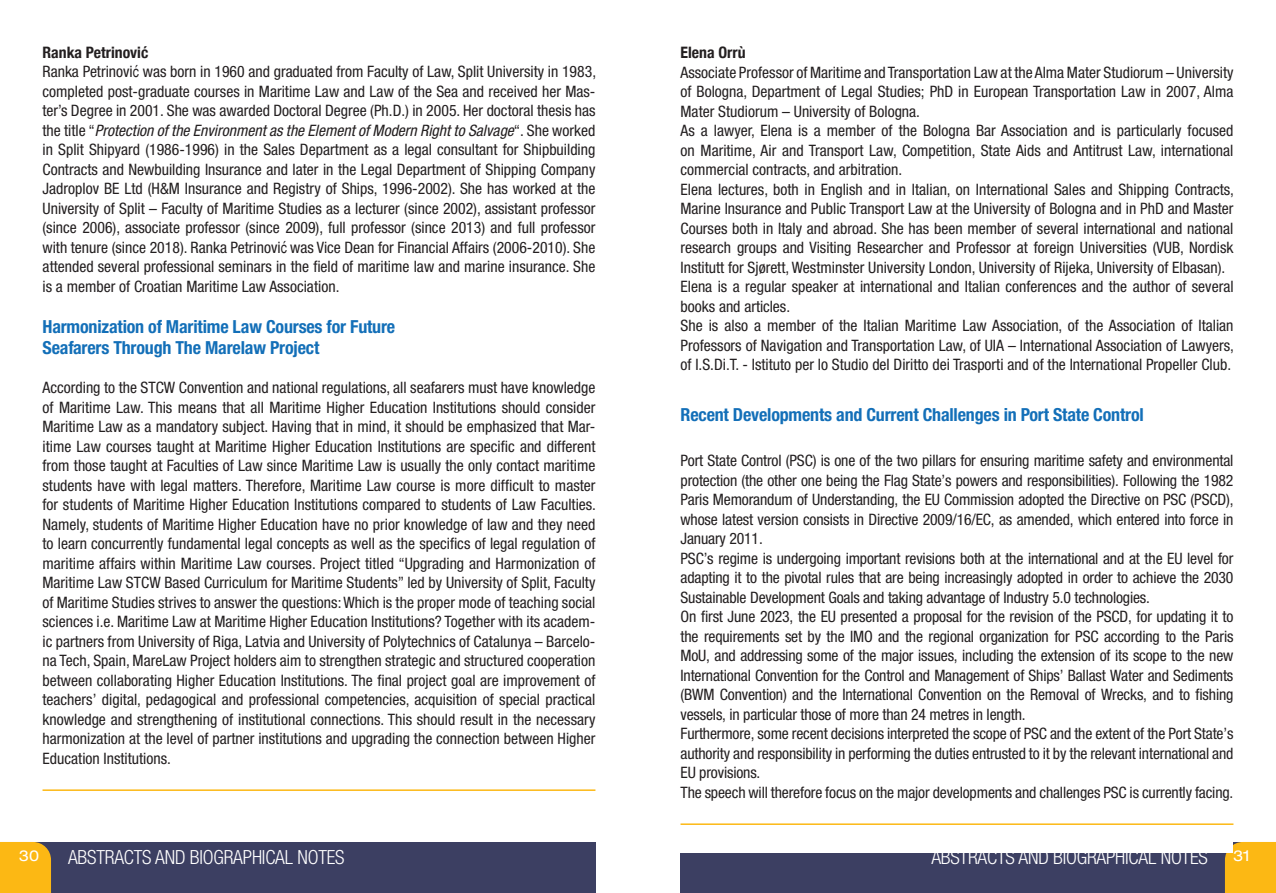
<style>
.page{position:relative;width:1276px;height:893px;background:#fff}
.page>*{position:absolute;margin:0;border:0;box-sizing:border-box;transform-origin:0 0}
.t1{font:300 condensed 19.5px "Helvetica Neue LT Std";letter-spacing:-.01em;color:#fff}
.t2{font:700 condensed 18px "Helvetica Neue LT Std";letter-spacing:-.01em;color:#136fb8}
.Testo_nota_a_piè_di_pagina{font:condensed 15.75px/19.5px "Helvetica Neue LT Std";letter-spacing:-.01em;color:#231f20;text-align:justify}
.Normale{font:condensed 15.75px/19.5px "Helvetica Neue LT Std";color:#231f20;text-align:justify}
.t3{font:700 condensed 15.75px "Helvetica Neue";color:#231f20}
.t4{font:expanded 15px "Helvetica Neue LT Std";color:#fff}
.s1{font-family:"Helvetica Neue";font-stretch:normal}
.s2{font-style:italic}
</style>
<div class="page">
<div style="left:0;top:842px;width:595px;height:51px;background:#3c3f62"></div>
<div style="left:0;top:842px;width:51px;height:51px;background:#fcb814"></div>
<div style="left:680px;top:842px;width:596px;height:51px;background:#3c3f62"></div>
<div style="left:1225px;top:842px;width:51px;height:51px;background:#fcb814"></div>
<hr style="left:43px;top:789px;width:552px;height:2px;background:#fcb814">
<hr style="left:680px;top:823px;width:553px;height:2px;background:#fcb814">
<div style="left:680px;top:833px;width:553px;height:20px;background:#fff"></div>
<p class="t3" style="left:43px;top:39px;width:107px">Ranka Petrinović</p>
<p class="Testo_nota_a_piè_di_pagina" style="left:43px;top:62px;width:555px">Ranka Petrinovi<span class="s1">ć</span> was born in 1960 and graduated from Faculty of Law, Split University in 1983, completed post-graduate courses in Maritime Law and Law of the Sea and received her Mas&shy;ter’s Degree in 2001. She was awarded Doctoral Degree (Ph.D.) in 2005. Her doctoral thesis has the title “<span class="s2">Protection of the Environment as the Element of Modern Right to Salvage</span>“. She worked in Split Shipyard (1986-1996) in the Sales Department as a legal consultant for Shipbuilding Contracts and Newbuilding Insurance and later in the Legal Department of Shipping Company Jadroplov BE Ltd (H&amp;M Insurance and Registry of Ships, 1996-2002). She has worked at the University of Split – Faculty of Maritime Studies as a lecturer (since 2002), assistant professor (since 2006), associate professor (since 2009), full professor (since 2013) and full professor with tenure (since 2018). Ranka Petrinovi<span class="s1">ć</span> was Vice Dean for Financial Affairs (2006-2010). She attended several professional seminars in the field of maritime law and marine insurance. She is a member of Croatian Maritime Law Association.</p>
<p class="t2" style="left:43px;top:315px;width:354px">Harmonization of Maritime Law Courses for Future</p>
<p class="t2" style="left:43px;top:337px;width:278px">Seafarers Through The Marelaw Project</p>
<p class="Testo_nota_a_piè_di_pagina" style="left:43px;top:378px;width:555px">According to the STCW Convention and national regulations, all seafarers must have knowledge of Maritime Law. This means that all Maritime Higher Education Institutions should consider Maritime Law as a mandatory subject. Having that in mind, it should be emphasized that Mar&shy;itime Law courses taught at Maritime Higher Education Institutions are specific and different from those taught at Faculties of Law since Maritime Law is usually the only contact maritime students have with legal matters. Therefore, Maritime Law course is more difficult to master for students of Maritime Higher Education Institutions compared to students of Law Faculties.<br>Namely, students of Maritime Higher Education have no prior knowledge of law and they need to learn concurrently fundamental legal concepts as well as the specifics of legal regulation of maritime affairs within Maritime Law courses. Project titled “Upgrading and Harmonization of Maritime Law STCW Based Curriculum for Maritime Students” led by University of Split, Faculty of Maritime Studies strives to answer the questions: Which is the proper mode of teaching social sciences i.e. Maritime Law at Maritime Higher Education Institutions? Together with its academ&shy;ic partners from University of Riga, Latvia and University of Polytechnics of Catalunya – Barcelo&shy;na Tech, Spain, MareLaw Project holders aim to strengthen strategic and structured cooperation between collaborating Higher Education Institutions. The final project goal are improvement of teachers’ digital, pedagogical and professional competencies, acquisition of special practical knowledge and strengthening of institutional connections. This should result in the necessary harmonization at the level of partner institutions and upgrading the connection between Higher Education Institutions.</p>
<p class="t3" style="left:680px;top:40px;width:67px">Elena Orrù</p>
<p class="Normale" style="left:680px;top:62px;width:554px">Associate Professor of Maritime and Transportation Law at the Alma Mater Studiorum – University of Bologna, Department of Legal Studies; PhD in European Transportation Law in 2007, Alma Mater Studiorum – University of Bologna.</p>
<p class="Normale" style="left:680px;top:121px;width:554px">As a lawyer, Elena is a member of the Bologna Bar Association and is particularly focused on Maritime, Air and Transport Law, Competition, State Aids and Antitrust Law, international commercial contracts, and arbitration.</p>
<p class="Normale" style="left:680px;top:179px;width:555px">Elena lectures, both in English and in Italian, on International Sales and Shipping Contracts, Marine Insurance and Public Transport Law at the University of Bologna and in PhD and Master Courses both in Italy and abroad. She has been member of several international and national research groups and Visiting Researcher and Professor at foreign Universities (VUB, Nordisk Institutt for Sjørett, Westminster University London, University of Rijeka, University of Elbasan).</p>
<p class="Normale" style="left:680px;top:277px;width:554px">Elena is a regular speaker at international and Italian conferences and the author of several books and articles.</p>
<p class="Normale" style="left:680px;top:316px;width:555px">She is also a member of the Italian Maritime Law Association, of the Association of Italian Professors of Navigation and Transportation Law, of UIA – International Association of Lawyers, of I.S.Di.T. - Istituto per lo Studio del Diritto dei Trasporti and of the International Propeller Club.</p>
<p class="t2" style="left:680px;top:404px;width:465px">Recent Developments and Current Challenges in Port State Control</p>
<p class="Testo_nota_a_piè_di_pagina" style="left:680px;top:451px;width:554px">Port State Control (PSC) is one of the two pillars for ensuring maritime safety and environmental protection (the other one being the Flag State’s powers and responsibilities). Following the 1982<br>Paris Memorandum of Understanding, the EU Commission adopted the Directive on PSC (PSCD), whose latest version consists in Directive 2009/16/EC, as amended, which entered into force in January 2011.</p>
<p class="Testo_nota_a_piè_di_pagina" style="left:680px;top:548px;width:554px">PSC’s regime is undergoing important revisions both at the international and at the EU level for adapting it to the pivotal rules that are being increasingly adopted in order to achieve the 2030<br>Sustainable Development Goals and taking advantage of Industry 5.0 technologies.</p>
<p class="Testo_nota_a_piè_di_pagina" style="left:680px;top:607px;width:554px">On first June 2023, the EU presented a proposal for the revision of the PSCD, for updating it to the requirements set by the IMO and the regional organization for PSC according to the Paris MoU, and addressing some of the major issues, including the extension of its scope to the new International Convention for the Control and Management of Ships’ Ballast Water and Sediments (BWM Convention) and the International Convention on the Removal of Wrecks, and to fishing vessels, in particular those of more than 24 metres in length.</p>
<p class="Testo_nota_a_piè_di_pagina" style="left:680px;top:724px;width:554px">Furthermore, some recent decisions interpreted the scope of PSC and the extent of the Port State’s authority and responsibility in performing the duties entrusted to it by the relevant international and EU provisions.</p>
<p class="Testo_nota_a_piè_di_pagina" style="left:680px;top:782px;width:554px">The speech will therefore focus on the major developments and challenges PSC is currently facing.</p>
<p class="t4" style="left:19px;top:847px;width:22px">30</p>
<p class="t1" style="left:68px;top:846px;width:278px">ABSTRACTS AND BIOGRAPHICAL NOTES</p>
<p class="t1" style="left:931px;top:846px;width:278px">ABSTRACTS AND BIOGRAPHICAL NOTES</p>
<p class="t4" style="left:1233px;top:847px;width:18px">31</p>
</div>
